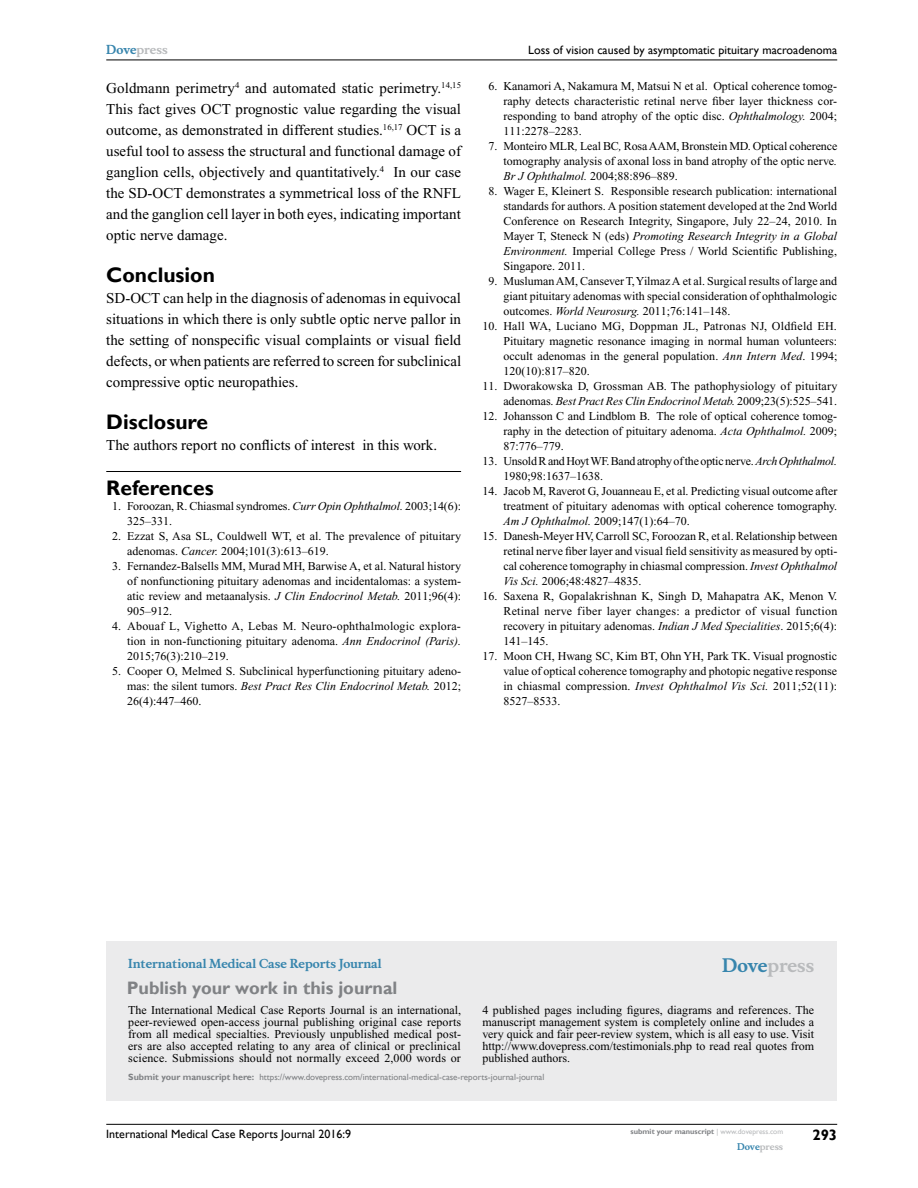
<style>
.page{position:relative;width:918px;height:1188px;background:#fff}
.page>*{position:absolute;margin:0;border:0;box-sizing:border-box;transform-origin:0 0}
.t1{font:700 21px "Gill Sans";color:#000}
.t2{font:700 18px "Gill Sans";color:#808285}
.t3{font:700 18px "Musee";color:#b8babc}
.t4{font:15px/21px "Times New Roman";color:#000;text-align:justify}
.t5{font:700 15px "Gill Sans";color:#000}
.t6{font:12px/15px "Times New Roman";color:#000;text-align:justify}
.t7{font:12px "Gill Sans";color:#000}
.t8{font:12px/15px "Times New Roman";letter-spacing:-.02em;color:#000}
.t9{font:700 12px "Musee";color:#3785ad}
.t10{font:700 12px "Musee";color:#b8babc}
.t11{font:9px "Gill Sans";color:#808285}
.t12{font:700 9px "Musee";color:#b8babc}
.t13{font:700 7.5px "Gill Sans";color:#808285}
.s1{color:#3785ad}
.s2{font-style:italic}
.s3{font-weight:700}
.s4{font-weight:400;color:#b8babc}
</style>
<div class="page">
<div style="left:106px;top:941px;width:731px;height:159px;background:#ebebec"></div>
<hr style="left:106px;top:1124px;width:731px;height:1px;background:#000">
<hr style="left:106px;top:60px;width:731px;height:1px;background:#000">
<hr style="left:106px;top:471px;width:355px;height:1px;background:#000">
<p class="t10" style="left:106px;top:43px;width:63px"><span class="s1">Dove</span>press</p>
<p class="t4" style="left:106px;top:77px;width:356px">Goldmann perimetry<sup>4</sup> and automated static perimetry.<sup>14,15<br></sup>This fact gives OCT prognostic value regarding the visual outcome, as demonstrated in different studies.<sup>16,17</sup> OCT is a useful tool to assess the structural and functional damage of ganglion cells, objectively and quantitatively.<sup>4</sup> In our case the SD-OCT demonstrates a symmetrical loss of the RNFL and the ganglion cell layer in both eyes, indicating important optic nerve damage.</p>
<h1 class="t1" style="left:106px;top:262px;width:110px">Conclusion</h1>
<p class="t4" style="left:106px;top:287px;width:356px">SD-OCT can help in the diagnosis of adenomas in equivocal situations in which there is only subtle optic nerve pallor in the setting of nonspecific visual complaints or visual field defects, or when patients are referred to screen for subclinical compressive optic neuropathies.</p>
<h1 class="t1" style="left:106px;top:409px;width:103px">Disclosure</h1>
<p class="t4" style="left:106px;top:434px;width:332px">The authors report no conflicts of interest in this work.</p>
<h1 class="t1" style="left:106px;top:475px;width:109px">References</h1>
<p class="t6" style="left:127px;top:498px;width:335px;text-indent:-15px">1. Foroozan, R. Chiasmal syndromes. <span class="s2">Curr Opin Ophthalmol.</span> 2003;14(6):<br>325–331.</p>
<p class="t6" style="left:127px;top:528px;width:335px;text-indent:-15px">2. Ezzat S, Asa SL, Couldwell WT, et al. The prevalence of pituitary adenomas. <span class="s2">Cancer.</span> 2004;101(3):613–619.</p>
<p class="t6" style="left:127px;top:558px;width:335px;text-indent:-15px">3. Fernandez-Balsells MM, Murad MH, Barwise A, et al. Natural history of nonfunctioning pituitary adenomas and incidentalomas: a system&shy;atic review and metaanalysis. <span class="s2">J Clin Endocrinol Metab.</span> 2011;96(4):<br>905–912.</p>
<p class="t6" style="left:127px;top:618px;width:335px;text-indent:-15px">4. Abouaf L, Vighetto A, Lebas M. Neuro-ophthalmologic explora&shy;tion in non-functioning pituitary adenoma. <span class="s2">Ann Endocrinol (Paris).<br></span>2015;76(3):210–219.</p>
<p class="t6" style="left:127px;top:663px;width:335px;text-indent:-15px">5. Cooper O, Melmed S. Subclinical hyperfunctioning pituitary adeno&shy;mas: the silent tumors. <span class="s2">Best Pract Res Clin Endocrinol Metab.</span> 2012; 26(4):447–460.</p>
<p class="t7" style="left:528px;top:43px;width:311px">Loss of vision caused by asymptomatic pituitary macroadenoma</p>
<p class="t6" style="left:503px;top:79px;width:335px;text-indent:-15px">6. Kanamori A, Nakamura M, Matsui N et al. Optical coherence tomog&shy;raphy detects characteristic retinal nerve fiber layer thickness cor&shy;responding to band atrophy of the optic disc. <span class="s2">Ophthalmology.</span> 2004; 111:2278–2283.</p>
<p class="t6" style="left:503px;top:139px;width:335px;text-indent:-15px">7. Monteiro MLR<span class="s2">,</span> Leal BC<span class="s2">,</span> Rosa AAM, Bronstein MD. Optical coherence tomography analysis of axonal loss in band atrophy of the optic nerve<span class="s2">.<br>Br J Ophthalmol.</span> 2004;88:896–889.</p>
<p class="t6" style="left:503px;top:184px;width:335px;text-indent:-15px">8. Wager E, Kleinert S. Responsible research publication: international standards for authors. A position statement developed at the 2nd World Conference on Research Integrity, Singapore, July 22–24, 2010. In Mayer T, Steneck N (eds) <span class="s2">Promoting Research Integrity in a Global Environment.</span> Imperial College Press / World Scientific Publishing, Singapore. 2011.</p>
<p class="t6" style="left:503px;top:274px;width:335px;text-indent:-15px">9. Musluman AM, Cansever T, Yilmaz A et al. Surgical results of large and giant pituitary adenomas with special consideration of ophthalmologic outcomes. <span class="s2">World Neurosurg.</span> 2011;76:141–148.</p>
<p class="t6" style="left:503px;top:319px;width:336px;text-indent:-21px">10. Hall WA, Luciano MG, Doppman JL, Patronas NJ, Oldfield EH.<br>Pituitary magnetic resonance imaging in normal human volunteers: occult adenomas in the general population. <span class="s2">Ann Intern Med</span>. 1994; 120(10):817–820.</p>
<p class="t6" style="left:482px;top:379px;width:357px;text-align:right">11. Dworakowska D, Grossman AB. The pathophysiology of pituitary adenomas. <span class="s2">Best Pract Res Clin Endocrinol Metab.</span> 2009;23(5):525–541.</p>
<p class="t6" style="left:503px;top:409px;width:335px;text-indent:-21px">12. Johansson C and Lindblom B. The role of optical coherence tomog&shy;raphy in the detection of pituitary adenoma. <span class="s2">Acta Ophthalmol.</span> 2009; 87:776–779.</p>
<p class="t8" style="left:503px;top:454px;width:335px;text-indent:-21px">13. Unsold R and Hoyt WF. Band atrophy of the optic nerve. <span class="s2">Arch Ophthalmol.<br></span>1980;98:1637–1638.</p>
<p class="t6" style="left:503px;top:484px;width:335px;text-indent:-21px">14. Jacob M, Raverot G, Jouanneau E, et al. Predicting visual outcome after treatment of pituitary adenomas with optical coherence tomography.<br><span class="s2">Am J Ophthalmol.</span> 2009;147(1):64–70.</p>
<p class="t6" style="left:503px;top:529px;width:336px;text-indent:-21px">15. Danesh-Meyer HV, Carroll SC, Foroozan R, et al. Relationship between retinal nerve fiber layer and visual field sensitivity as measured by opti&shy;cal coherence tomography in chiasmal compression. <span class="s2">Invest Ophthalmol Vis Sci.</span> 2006;48:4827–4835.</p>
<p class="t6" style="left:503px;top:589px;width:335px;text-indent:-21px">16. Saxena R, Gopalakrishnan K, Singh D, Mahapatra AK, Menon V.<br>Retinal nerve fiber layer changes: a predictor of visual function recovery in pituitary adenomas. <span class="s2">Indian J Med Specialities</span>. 2015;6(4):<br>141–145.</p>
<p class="t6" style="left:503px;top:649px;width:335px;text-indent:-21px">17. Moon CH, Hwang SC, Kim BT, Ohn YH, Park TK. Visual prognostic value of optical coherence tomography and photopic negative response in chiasmal compression. <span class="s2">Invest Ophthalmol Vis Sci.</span> 2011;52(11):<br>8527–8533.</p>
<p class="t9" style="left:128px;top:956px;width:255px">International Medical Case Reports Journal</p>
<h2 class="t2" style="left:127px;top:977px;width:272px">Publish your work in this journal</h2>
<h2 class="t3" style="left:722px;top:955px;width:94px"><span class="s1">Dove</span>press</h2>
<p class="t6" style="left:128px;top:1004px;width:334px;line-height:12px">The International Medical Case Reports Journal is an international, peer-reviewed open-access journal publishing original case reports from all medical specialties. Previously unpublished medical post&shy;ers are also accepted relating to any area of clinical or preclinical science. Submissions should not normally exceed 2,000 words or</p>
<p class="t6" style="left:482px;top:1004px;width:333px;line-height:12px">4 published pages including figures, diagrams and references. The manuscript management system is completely online and includes a very quick and fair peer-review system, which is all easy to use. Visit http://www.dovepress.com/testimonials.php to read real quotes from published authors.</p>
<p class="t11" style="left:128px;top:1072px;width:418px"><span class="s3">Submit your manuscript here:</span> https://www.dovepress.com/international-medical-case-reports-journal-journal</p>
<p class="t7" style="left:106px;top:1127px;width:246px">International Medical Case Reports Journal 2016:9</p>
<p class="t13" style="left:631px;top:1127px;width:154px">submit your manuscript <span class="s4">| www.dovepress.com</span></p>
<p class="t12" style="left:737px;top:1141px;width:48px"><span class="s1">Dove</span>press</p>
<p class="t5" style="left:812px;top:1126px;width:26px">293</p>
</div>
